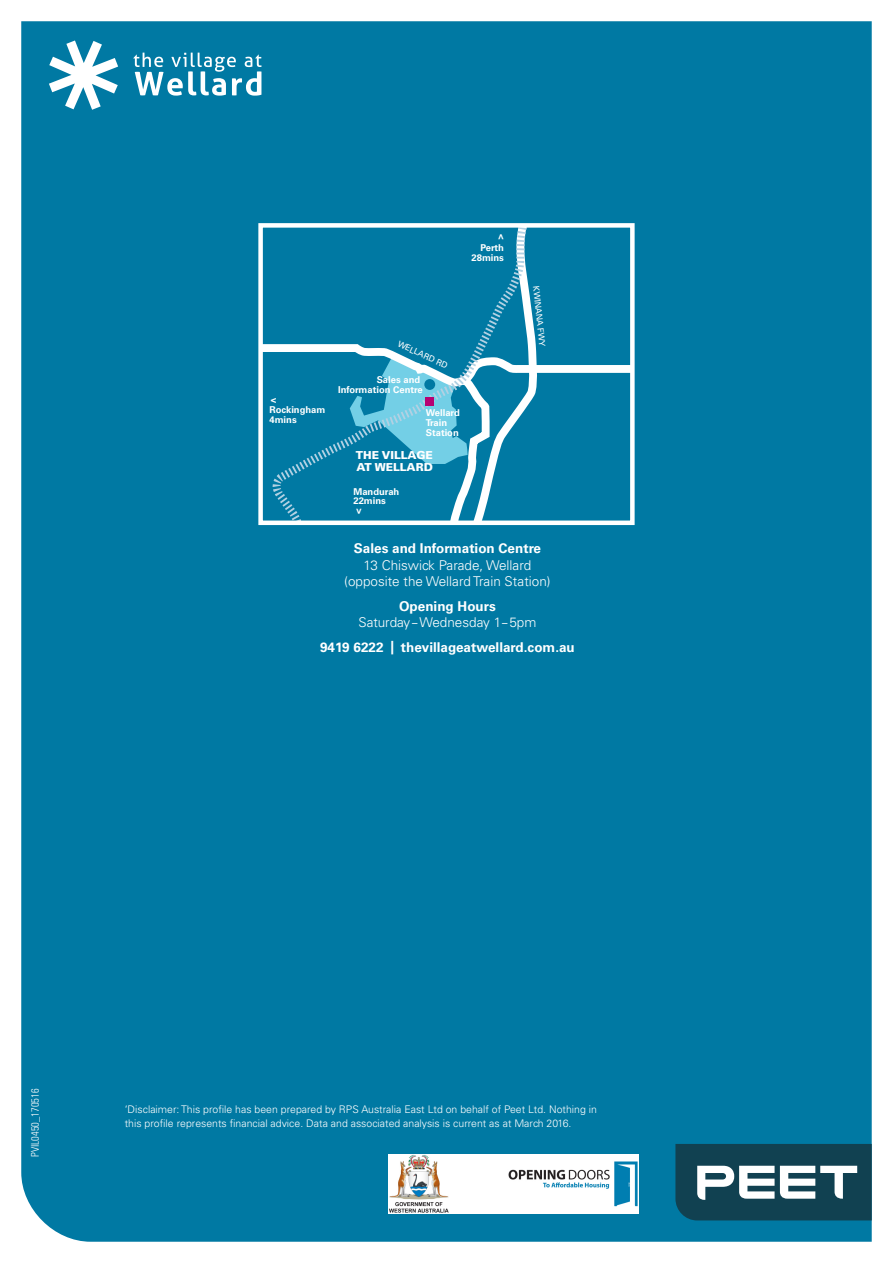
<style>
.page{position:relative;width:893px;height:1263px;background:#fff}
.page>*{position:absolute;margin:0;border:0;box-sizing:border-box;transform-origin:0 0}
.t1{font:300 13.5px/16.5px "Univers LT Std";color:#fff;text-align:center}
.t2{font:700 13.5px "Univers LT Std";color:#fff}
.t3{font:900 10.95px/12px "Univers";color:#fff}
.t4{font:300 10.5px/13.5px "Univers LT Std";color:#fff}
.t5{font:300 condensed 10.5px "Univers LT Std";color:#fff}
.t6{font:700 9.45px/9.9px "Univers";color:#fff}
.t7{font:8.4px "Univers";color:#fff}
</style>
<div class="page">
<div style="left:21px;top:21px;width:851px;height:1221px;background:#0079a3"></div>
<svg style="left:49px;top:40px;width:69px;height:70px"></svg>
<svg style="left:133px;top:53px;width:128px;height:43px"></svg>
<svg style="left:675px;top:1144px;width:197px;height:76px"></svg>
<div style="left:534px;top:228px;width:96px;height:292px;background:#0079a3"></div>
<svg style="left:263px;top:228px;width:271px;height:292px;background:#1c89af"></svg>
<div style="left:424px;top:379px;width:11px;height:11px;background:#0079a3;border-radius:50%"></div>
<div style="left:425px;top:397px;width:9px;height:9px;background:#b60172"></div>
<div style="left:258px;top:223px;width:377px;height:302px;border:4px solid #fff"></div>
<div style="left:446px;top:1150px;width:191px;height:72px;background:#0079a3"></div>
<img style="left:388px;top:1154px;width:251px;height:60px">
<p class="t6" style="left:506px;top:234px;width:7px;rotate:90deg">&lt;</p>
<p class="t6" style="left:471px;top:242px;width:34px;text-align:right">Perth<br>28mins</p>
<p class="t7" style="left:401px;top:339px;width:55px;rotate:25deg">WELLARD RD</p>
<p class="t6" style="left:338px;top:375px;width:86px;text-align:right">Sales and<br>Information Centre</p>
<p class="t6" style="left:269px;top:394px;width:57px;line-height:10.4px">&lt;<br>Rockingham<br>4mins</p>
<p class="t6" style="left:426px;top:408px;width:36px">Wellard<br>Train<br>Station</p>
<p class="t3" style="left:356px;top:448px;width:79px">THE VILLAGE<br>AT WELLARD</p>
<p class="t6" style="left:353px;top:486px;width:47px">Mandurah<br>22mins</p>
<p class="t6" style="left:353px;top:514px;width:7px;rotate:-90deg">&lt;</p>
<p class="t7" style="left:541px;top:285px;width:62px;rotate:84deg">KWINANA FWY</p>
<p class="t2" style="left:354px;top:541px;width:189px">Sales and Information Centre</p>
<p class="t1" style="left:344px;top:557px;width:208px">13 Chiswick Parade, Wellard (opposite the Wellard Train Station)</p>
<p class="t2" style="left:399px;top:598px;width:98px">Opening Hours</p>
<p class="t1" style="left:358px;top:614px;width:179px">Saturday– Wednesday 1– 5pm</p>
<p class="t2" style="left:320px;top:639px;width:256px">9419 6222 | thevillageatwellard.com.au</p>
<p class="t5" style="left:29px;top:1157px;width:70px;rotate:-90deg">PVIL0450_170516</p>
<p class="t4" style="left:125px;top:1103px;width:474px">‘Disclaimer: This profile has been prepared by RPS Australia East Ltd on behalf of Peet Ltd. Nothing in this profile represents financial advice. Data and associated analysis is current as at March 2016.</p>
</div>
